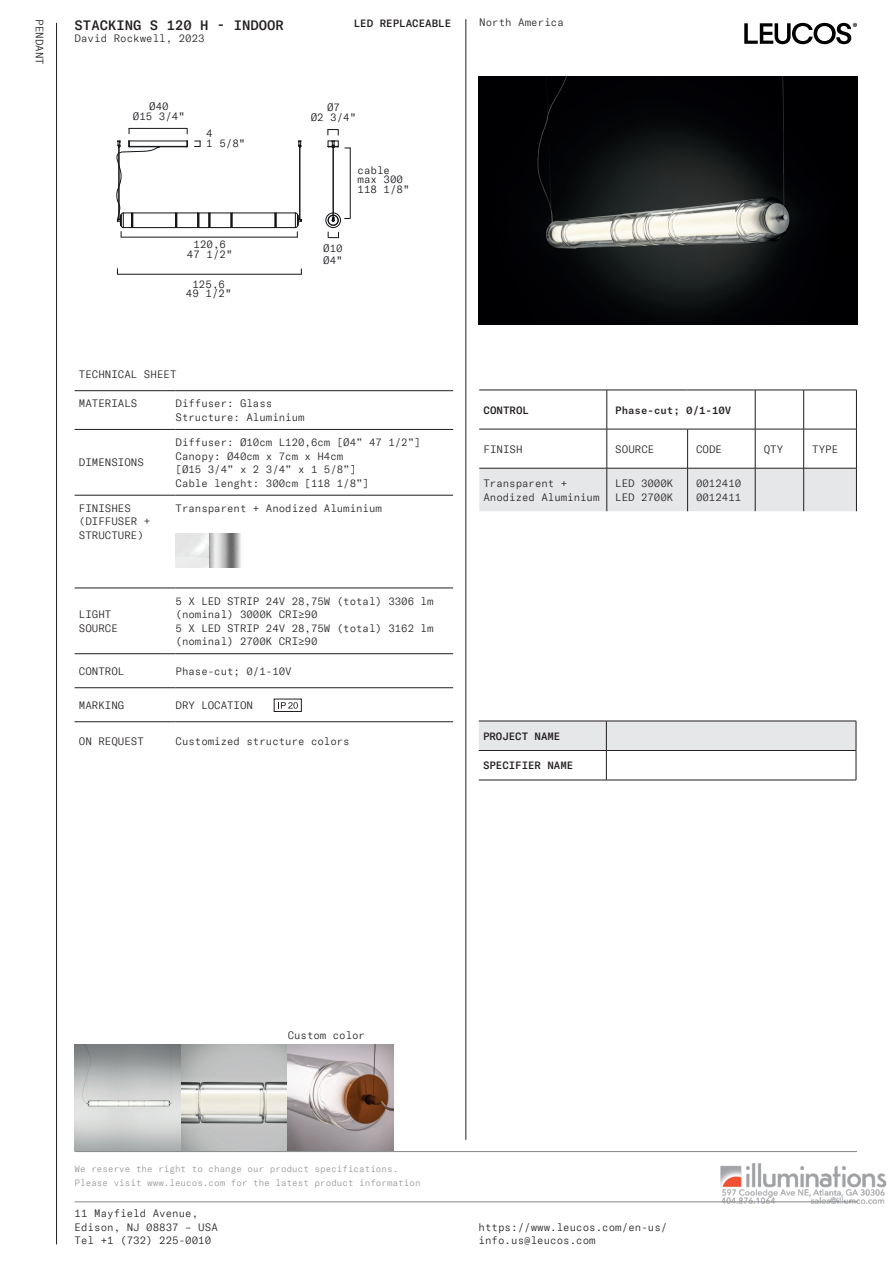
<style>
.page{position:relative;width:893px;height:1263px;background:#fff}
.page>*{position:absolute;margin:0;border:0;box-sizing:border-box;transform-origin:0 0}
.t1{font:500 13.5px "GT America Mono";color:#231f20}
.t2{font:300 10.5px/13.5px "GT America Mono";letter-spacing:-.005em;color:#231f20}
.t3{font:300 10.5px/9.6px "GT America Mono";color:#18151a;text-align:center}
.t4{font:500 10.5px "GT America Mono";letter-spacing:-.005em;color:#231f20}
.t5{font:300 9px/13.5px "GT America Mono";color:#939598}
</style>
<div class="page">
<hr style="left:56px;top:23px;width:1px;height:1221px;background:#231f20">
<hr style="left:466px;top:19px;width:1px;height:1121px;background:#231f20">
<svg style="left:744px;top:23px;width:113px;height:21px"></svg>
<img style="left:56px;top:54px;width:831px;height:1155px">
<p class="t2" style="left:46px;top:19px;width:47px;rotate:90deg">PENDANT</p>
<p class="t1" style="left:75px;top:17px;width:211px">STACKING S 120 H - INDOOR</p>
<p class="t4" style="left:354px;top:18px;width:99px">LED REPLACEABLE</p>
<p class="t2" style="left:75px;top:31px;width:132px">David Rockwell, 2023</p>
<p class="t3" style="left:133px;top:102px;width:54px">Ø40<br>Ø15 3/4"</p>
<p class="t3" style="left:206px;top:129px;width:41px;text-align:left">4<br>1 5/8"</p>
<p class="t3" style="left:187px;top:240px;width:47px">120,6<br>47 1/2"</p>
<p class="t3" style="left:186px;top:279px;width:47px">125,6<br>49 1/2"</p>
<p class="t3" style="left:311px;top:103px;width:47px">Ø7<br>Ø2 3/4"</p>
<p class="t3" style="left:358px;top:165px;width:54px;text-align:left">cable max 300<br>118 1/8"</p>
<p class="t3" style="left:323px;top:243px;width:21px;line-height:12px;text-align:left">Ø10<br>Ø4"</p>
<p class="t2" style="left:79px;top:367px;width:99px">TECHNICAL SHEET</p>
<p class="t2" style="left:79px;top:397px;width:60px">MATERIALS</p>
<p class="t2" style="left:176px;top:397px;width:131px">Diffuser: Glass<br>Structure: Aluminium</p>
<p class="t2" style="left:79px;top:456px;width:67px">DIMENSIONS</p>
<p class="t2" style="left:176px;top:436px;width:247px">Diffuser: Ø10cm L120,6cm [Ø4” 47 1/2”]<br>Canopy: Ø40cm x 7cm x H4cm<br>[Ø15 3/4” x 2 3/4” x 1 5/8”]<br>Cable lenght: 300cm [118 1/8”]</p>
<p class="t2" style="left:79px;top:502px;width:73px">FINISHES (DIFFUSER +<br>STRUCTURE)</p>
<p class="t2" style="left:176px;top:502px;width:208px">Transparent + Anodized Aluminium</p>
<p class="t2" style="left:79px;top:608px;width:41px">LIGHT<br>SOURCE</p>
<p class="t2" style="left:176px;top:594px;width:259px">5 X LED STRIP 24V 28,75W (total) 3306 lm (nominal) 3000K CRI≥90<br>5 X LED STRIP 24V 28,75W (total) 3162 lm (nominal) 2700K CRI≥90</p>
<p class="t2" style="left:79px;top:664px;width:47px">CONTROL</p>
<p class="t2" style="left:176px;top:664px;width:118px">Phase-cut; 0/1-10V</p>
<p class="t2" style="left:79px;top:699px;width:47px">MARKING</p>
<p class="t2" style="left:176px;top:699px;width:79px">DRY LOCATION</p>
<p class="t2" style="left:79px;top:735px;width:67px">ON REQUEST</p>
<p class="t2" style="left:176px;top:735px;width:176px">Customized structure colors</p>
<p class="t2" style="left:479px;top:16px;width:86px">North America</p>
<p class="t4" style="left:483px;top:404px;width:47px">CONTROL</p>
<p class="t4" style="left:615px;top:404px;width:118px">Phase-cut; 0/1-10V</p>
<p class="t2" style="left:483px;top:442px;width:41px">FINISH</p>
<p class="t2" style="left:615px;top:442px;width:41px">SOURCE</p>
<p class="t2" style="left:696px;top:442px;width:28px">CODE</p>
<p class="t2" style="left:764px;top:442px;width:21px">QTY</p>
<p class="t2" style="left:812px;top:442px;width:28px">TYPE</p>
<p class="t2" style="left:483px;top:477px;width:118px">Transparent +<br>Anodized Aluminium</p>
<p class="t2" style="left:615px;top:477px;width:60px">LED 3000K<br>LED 2700K</p>
<p class="t2" style="left:696px;top:477px;width:47px">0012410<br>0012411</p>
<p class="t4" style="left:483px;top:730px;width:79px">PROJECT NAME</p>
<p class="t4" style="left:483px;top:760px;width:92px">SPECIFIER NAME</p>
<p class="t2" style="left:288px;top:1028px;width:79px">Custom color</p>
<p class="t5" style="left:75px;top:1162px;width:347px">We reserve the right to change our product specifications.<br>Please visit www.leucos.com for the latest product information</p>
<p class="t2" style="left:75px;top:1207px;width:145px">11 Mayfield Avenue,<br>Edison, NJ 08837 – USA<br>Tel +1 (732) 225-0010</p>
<p class="t2" style="left:479px;top:1220px;width:190px">https://www.leucos.com/en-us/ info.us@leucos.com</p>
</div>
